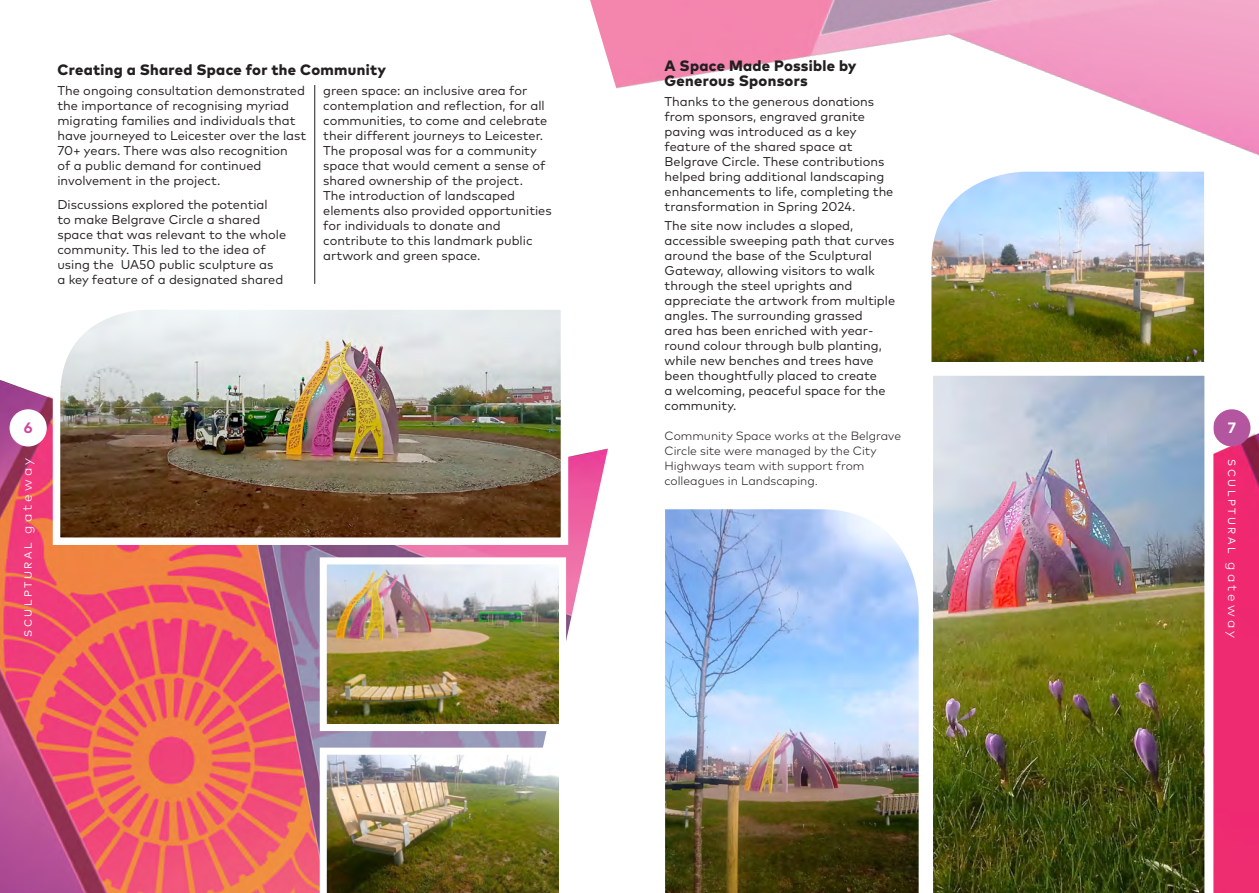
<style>
.page{position:relative;width:1259px;height:893px;background:#fff}
.page>*{position:absolute;margin:0;border:0;box-sizing:border-box;transform-origin:0 0}
.t1{font:800 15px/15px "Mark Pro";letter-spacing:.02em;color:#231f20}
.t2{font:700 15px "Mark Pro";color:#cf479b}
.t3{font:700 15px "Mark Pro";color:#fff}
.t4{font:12.75px/15px "Mark Pro";color:#231f20}
.t5{font:300 12px/15px "Mark Pro";color:#231f20}
.t6{font:10.5px "Mark Pro";letter-spacing:.235em;color:#fff}
.s1{font-weight:300;font-size:13.5px}
</style>
<div class="page">
<img style="left:1213px;top:409px;width:46px;height:484px">
<img style="left:621px;top:0;width:638px;height:172px">
<img style="left:0;top:380px;width:516px;height:513px">
<svg style="left:516px;top:448px;width:92px;height:300px"></svg>
<svg style="left:590px;top:0;width:31px;height:89px"></svg>
<div style="left:1213px;top:409px;width:37px;height:37px;background:#b4569f;border-radius:50%"></div>
<div style="left:10px;top:409px;width:37px;height:37px;background:#fff;border-radius:50%"></div>
<img style="left:49px;top:310px;width:523px;height:239px">
<img style="left:328px;top:565px;width:230px;height:158px">
<div style="left:320px;top:557px;width:246px;height:174px;border:7px solid #fff"></div>
<img style="left:320px;top:748px;width:239px;height:145px">
<hr style="left:314px;top:85px;width:1px;height:199px;background:#231f20">
<img style="left:931px;top:172px;width:273px;height:190px">
<img style="left:665px;top:509px;width:254px;height:384px">
<img style="left:933px;top:375px;width:272px;height:518px">
<p class="t1" style="left:57px;top:61px;width:330px">Creating a Shared Space for the Community</p>
<p class="t1" style="left:664px;top:57px;width:193px">A Space Made Possible by<br>Generous Sponsors</p>
<p class="t4" style="left:664px;top:93px;width:230px">Thanks to the generous donations from sponsors, engraved granite paving was introduced as a key feature of the shared space at Belgrave Circle. These contributions helped bring additional landscaping enhancements to life, completing the transformation in Spring 2024.</p>
<p class="t4" style="left:664px;top:217px;width:232px">The site now includes a sloped, accessible sweeping path that curves around the base of the Sculptural<br>Gateway, allowing visitors to walk through the steel uprights and appreciate the artwork from multiple angles. The surrounding grassed<br>area has been enriched with year&shy;round colour through bulb planting, while new benches and trees have been thoughtfully placed to create<br>a welcoming, peaceful space for the community.</p>
<p class="t5" style="left:664px;top:427px;width:238px">Community Space works at the Belgrave Circle site were managed by the City Highways team with support from colleagues in Landscaping.</p>
<p class="t4" style="left:323px;top:82px;width:230px">green space: an inclusive area for contemplation and reflection, for all communities, to come and celebrate their different journeys to Leicester.<br>The proposal was for a community space that would cement a sense of shared ownership of the project.<br>The introduction of landscaped elements also provided opportunities for individuals to donate and contribute to this landmark public artwork and green space.</p>
<p class="t4" style="left:57px;top:82px;width:250px">The ongoing consultation demonstrated the importance of recognising myriad migrating families and individuals that have journeyed to Leicester over the last 70+ years. There was also recognition<br>of a public demand for continued involvement in the project.</p>
<p class="t4" style="left:57px;top:196px;width:230px">Discussions explored the potential<br>to make Belgrave Circle a shared space that was relevant to the whole community. This led to the idea of using the UA50 public sculpture as<br>a key feature of a designated shared</p>
<p class="t2" style="left:24px;top:417px;width:10px">6</p>
<p class="t3" style="left:1227px;top:417px;width:10px">7</p>
<p class="t6" style="left:1239px;top:459px;width:180px;rotate:90deg">SCULPTURAL <span class="s1">gateway</span></p>
<p class="t6" style="left:20px;top:637px;width:180px;rotate:-90deg">SCULPTURAL <span class="s1">gateway</span></p>
</div>
